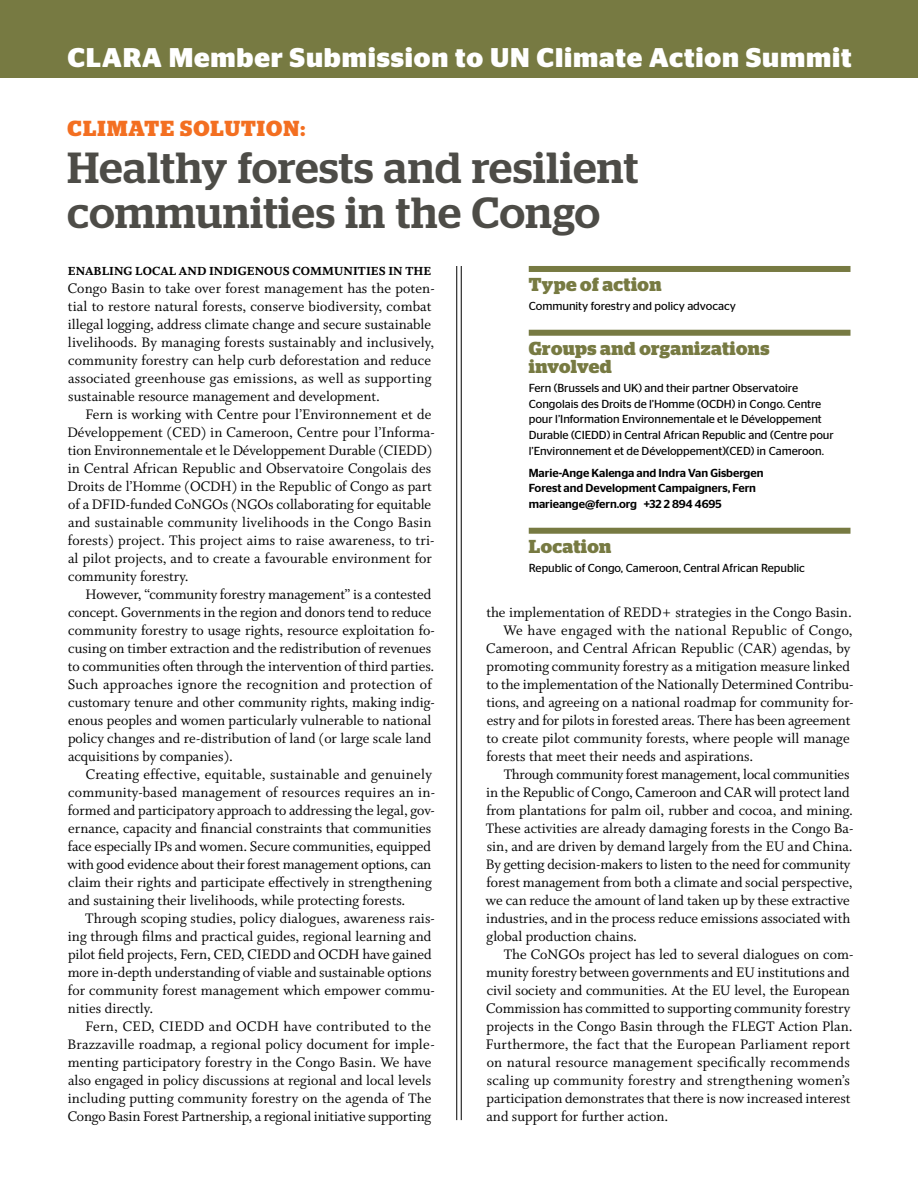
<style>
.page{position:relative;width:918px;height:1188px;background:#fff}
.page>*{position:absolute;margin:0;border:0;box-sizing:border-box;transform-origin:0 0}
.t1{font:500 43.5px/45px "Stag";letter-spacing:.02em;color:#4d4c47}
.t2{font:700 27px "Stag Sans";letter-spacing:.03em;color:#fff}
.t3{font:700 21.75px "Stag";letter-spacing:.05em;color:#f36f21}
.t4{font:700 18.75px/18px "Stag";letter-spacing:.02em;color:#777a42}
.t5{font:15.3px/18px "Whitman Roman LF";color:#000}
.t6{font:15.3px "Whitman Roman LF";letter-spacing:.02em;color:#000}
.t7{font:15.3px "Whitman Roman LF";letter-spacing:.025em;color:#000}
.t8{font:13.2px "Whitman Extra Bold LF";letter-spacing:.005em;color:#000}
.t9{font:11.7px/15.8px "Stag Sans";letter-spacing:-.005em;color:#000}
.t10{font:500 11.7px/15.8px "Stag Sans";letter-spacing:-.005em;color:#000}
</style>
<div class="page">
<div style="left:0;top:0;width:918px;height:78px;background:#777a42"></div>
<div style="left:529px;top:266px;width:321px;height:6px;background:#777a42"></div>
<div style="left:529px;top:330px;width:321px;height:6px;background:#777a42"></div>
<div style="left:529px;top:528px;width:321px;height:6px;background:#777a42"></div>
<hr style="left:456px;top:266px;width:1px;height:854px;background:#000">
<hr style="left:461px;top:266px;width:1px;height:854px;background:#000">
<h2 class="t2" style="left:68px;top:42px;width:786px">CLARA Member Submission to UN Climate Action Summit</h2>
<h3 class="t3" style="left:68px;top:116px;width:239px">CLIMATE SOLUTION:</h3>
<h1 class="t1" style="left:68px;top:145px;width:572px">Healthy forests and resilient communities in the Congo</h1>
<p class="t8" style="left:68px;top:263px;width:365px">ENABLING LOCAL AND INDIGENOUS COMMUNITIES IN THE</p>
<p class="t5" style="left:68px;top:279px;width:368px">Congo Basin to take over forest management has the poten&shy;tial to restore natural forests, conserve biodiversity, combat illegal logging, address climate change and secure sustainable livelihoods. By managing forests sustainably and inclusively, community forestry can help curb deforestation and reduce associated greenhouse gas emissions, as well as supporting sustainable resource management and development.</p>
<p class="t5" style="left:67px;top:405px;width:369px;text-indent:18px">Fern is working with Centre pour l’Environnement et de Développement (CED) in Cameroon, Centre pour l’Informa&shy;tion Environnementale et le Développement Durable (CIEDD) in Central African Republic and Observatoire Congolais des Droits de l’Homme (OCDH) in the Republic of Congo as part of a DFID-funded CoNGOs (NGOs collaborating for equitable and sustainable community livelihoods in the Congo Basin forests) project. This project aims to raise awareness, to tri&shy;al pilot projects, and to create a favourable environment for community forestry.</p>
<p class="t5" style="left:68px;top:585px;width:369px;text-indent:18px">However, “community forestry management” is a contested concept. Governments in the region and donors tend to reduce community forestry to usage rights, resource exploitation fo&shy;cusing on timber extraction and the redistribution of revenues to communities often through the intervention of third parties.<br>Such approaches ignore the recognition and protection of customary tenure and other community rights, making indig&shy;enous peoples and women particularly vulnerable to national policy changes and re-distribution of land (or large scale land acquisitions by companies).</p>
<p class="t5" style="left:68px;top:765px;width:369px;text-indent:18px">Creating effective, equitable, sustainable and genuinely community-based management of resources requires an in&shy;formed and participatory approach to addressing the legal, gov&shy;ernance, capacity and financial constraints that communities face especially IPs and women. Secure communities, equipped with good evidence about their forest management options, can claim their rights and participate effectively in strengthening and sustaining their livelihoods, while protecting forests.</p>
<p class="t5" style="left:68px;top:909px;width:369px;text-indent:17px">Through scoping studies, policy dialogues, awareness rais&shy;ing through films and practical guides, regional learning and pilot field projects, Fern, CED, CIEDD and OCDH have gained more in-depth understanding of viable and sustainable options for community forest management which empower commu&shy;nities directly.</p>
<p class="t5" style="left:67px;top:1017px;width:369px;text-indent:18px">Fern, CED, CIEDD and OCDH have contributed to the Brazzaville roadmap, a regional policy document for imple&shy;menting participatory forestry in the Congo Basin. We have also engaged in policy discussions at regional and local levels including putting community forestry on the agenda of The Congo Basin Forest Partnership, a regional initiative supporting</p>
<p class="t4" style="left:529px;top:276px;width:134px">Type of action</p>
<p class="t9" style="left:529px;top:298px;width:209px">Community forestry and policy advocacy</p>
<p class="t4" style="left:529px;top:340px;width:242px">Groups and organizations involved</p>
<p class="t9" style="left:529px;top:380px;width:307px">Fern (Brussels and UK) and their partner Observatoire Congolais des Droits de l’Homme (OCDH) in Congo. Centre pour l’Information Environnementale et le Développement Durable (CIEDD) in Central African Republic and (Centre pour l’Environnement et de Développement)(CED) in Cameroon.</p>
<p class="t10" style="left:529px;top:465px;width:236px">Marie-Ange Kalenga and Indra Van Gisbergen<br>Forest and Development Campaigners, Fern marieange@fern.org +32 2 894 4695</p>
<p class="t4" style="left:529px;top:538px;width:84px">Location</p>
<p class="t9" style="left:529px;top:560px;width:278px">Republic of Congo, Cameroon, Central African Republic</p>
<p class="t5" style="left:486px;top:603px;width:367px">the implementation of REDD+ strategies in the Congo Basin.</p>
<p class="t7" style="left:503px;top:622px;width:351px">We have engaged with the national Republic of Congo,</p>
<p class="t5" style="left:486px;top:639px;width:366px">Cameroon, and Central African Republic (CAR) agendas, by</p>
<p class="t5" style="left:487px;top:657px;width:365px">promoting community forestry as a mitigation measure linked</p>
<p class="t5" style="left:486px;top:675px;width:369px">to the implementation of the Nationally Determined Contribu-</p>
<p class="t5" style="left:486px;top:693px;width:368px">tions, and agreeing on a national roadmap for community for-</p>
<p class="t5" style="left:487px;top:711px;width:365px">estry and for pilots in forested areas. There has been agreement</p>
<p class="t5" style="left:486px;top:729px;width:365px">to create pilot community forests, where people will manage</p>
<p class="t5" style="left:486px;top:747px;width:268px">forests that meet their needs and aspirations.</p>
<p class="t5" style="left:504px;top:765px;width:347px">Through community forest management, local communities</p>
<p class="t5" style="left:486px;top:783px;width:365px">in the Republic of Congo, Cameroon and CAR will protect land</p>
<p class="t5" style="left:486px;top:801px;width:368px">from plantations for palm oil, rubber and cocoa, and mining.</p>
<p class="t5" style="left:486px;top:819px;width:369px">These activities are already damaging forests in the Congo Ba-</p>
<p class="t5" style="left:487px;top:837px;width:368px">sin, and are driven by demand largely from the EU and China.</p>
<p class="t5" style="left:486px;top:855px;width:366px">By getting decision-makers to listen to the need for community</p>
<p class="t5" style="left:486px;top:873px;width:368px">forest management from both a climate and social perspective,</p>
<p class="t5" style="left:486px;top:891px;width:365px">we can reduce the amount of land taken up by these extractive</p>
<p class="t5" style="left:486px;top:909px;width:365px">industries, and in the process reduce emissions associated with</p>
<p class="t5" style="left:487px;top:927px;width:152px">global production chains.</p>
<p class="t5" style="left:504px;top:945px;width:351px">The CoNGOs project has led to several dialogues on com-</p>
<p class="t5" style="left:486px;top:963px;width:365px">munity forestry between governments and EU institutions and</p>
<p class="t5" style="left:487px;top:981px;width:365px">civil society and communities. At the EU level, the European</p>
<p class="t5" style="left:486px;top:999px;width:366px">Commission has committed to supporting community forestry</p>
<p class="t5" style="left:487px;top:1017px;width:368px">projects in the Congo Basin through the FLEGT Action Plan.</p>
<p class="t5" style="left:486px;top:1035px;width:366px">Furthermore, the fact that the European Parliament report</p>
<p class="t6" style="left:487px;top:1054px;width:365px">on natural resource management specifically recommends</p>
<p class="t5" style="left:487px;top:1071px;width:365px">scaling up community forestry and strengthening women’s</p>
<p class="t5" style="left:487px;top:1089px;width:366px">participation demonstrates that there is now increased interest</p>
<p class="t5" style="left:487px;top:1107px;width:183px">and support for further action.</p>
</div>
